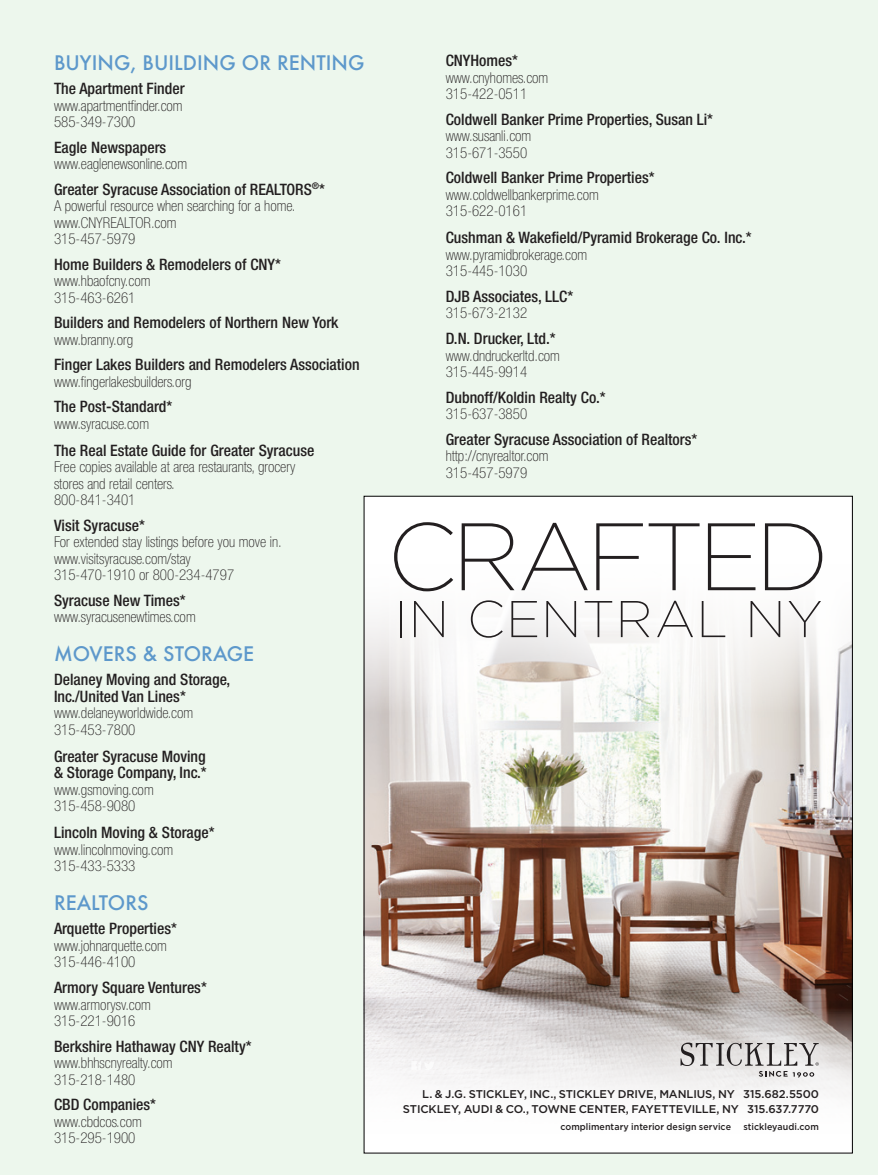
<style>
.page{position:relative;width:878px;height:1175px;background:#fff}
.page>*{position:absolute;margin:0;border:0;box-sizing:border-box;transform-origin:0 0}
.t1{font:200 95.55px "Gotham";letter-spacing:-.055em;color:#231f20}
.t2{font:200 51.6px "Gotham";letter-spacing:.025em;color:#231f20}
.t3{font:500 19.5px "Futura";color:#5d98cb}
.t4{font:700 condensed 18px "Helvetica Neue";color:#231f20}
.t5{font:500 condensed 15.75px "Helvetica Neue";color:#231f20}
.t6{font:100 condensed 15px "Helvetica Neue";color:#231f20}
.t7{font:500 11.25px "Gotham";letter-spacing:-.01em;color:#231f20}
.t8{font:500 9.3px "Gotham";letter-spacing:.005em;color:#231f20;scale:.95 1}
</style>
<div class="page">
<div style="left:0;top:0;width:878px;height:1174px;background:#edf7ed"></div>
<div style="left:364px;top:496px;width:488px;height:657px;background:#fff"></div>
<img style="left:366px;top:614px;width:484px;height:483px">
<svg style="left:658px;top:1019px;width:180px;height:78px"></svg>
<svg style="left:680px;top:1042px;width:138px;height:35px;background:#c3c1c1"></svg>
<svg style="left:411px;top:1060px;width:23px;height:10px"></svg>
<p class="t3" style="left:54px;top:49px;width:312px">BUYING, BUILDING OR RENTING</p>
<p class="t5" style="left:54px;top:79px;width:132px">The Apartment Finder</p>
<p class="t6" style="left:54px;top:97px;width:130px">www.apartmentfinder.com</p>
<p class="t6" style="left:54px;top:113px;width:83px">585-349-7300</p>
<p class="t5" style="left:54px;top:138px;width:114px">Eagle Newspapers</p>
<p class="t6" style="left:54px;top:155px;width:135px">www.eaglenewsonline.com</p>
<p class="t5" style="left:54px;top:180px;width:272px">Greater Syracuse Association of REALTORS<sup>®</sup>*</p>
<p class="t6" style="left:54px;top:197px;width:243px">A powerful resource when searching for a home.</p>
<p class="t6" style="left:54px;top:214px;width:124px">www.CNYREALTOR.com</p>
<p class="t6" style="left:54px;top:230px;width:83px">315-457-5979</p>
<p class="t5" style="left:54px;top:255px;width:228px">Home Builders &amp; Remodelers of CNY*</p>
<p class="t6" style="left:54px;top:272px;width:98px">www.hbaofcny.com</p>
<p class="t6" style="left:54px;top:289px;width:83px">315-463-6261</p>
<p class="t5" style="left:54px;top:313px;width:286px">Builders and Remodelers of Northern New York</p>
<p class="t6" style="left:54px;top:331px;width:81px">www.branny.org</p>
<p class="t5" style="left:54px;top:355px;width:307px">Finger Lakes Builders and Remodelers Association</p>
<p class="t6" style="left:54px;top:373px;width:139px">www.fingerlakesbuilders.org</p>
<p class="t5" style="left:54px;top:397px;width:120px">The Post-Standard*</p>
<p class="t6" style="left:54px;top:415px;width:96px">www.syracuse.com</p>
<p class="t5" style="left:54px;top:441px;width:262px">The Real Estate Guide for Greater Syracuse</p>
<p class="t6" style="left:54px;top:458px;width:243px">Free copies available at area restaurants, grocery</p>
<p class="t6" style="left:54px;top:475px;width:122px">stores and retail centers.</p>
<p class="t6" style="left:54px;top:491px;width:83px">800-841-3401</p>
<p class="t5" style="left:54px;top:516px;width:92px">Visit Syracuse*</p>
<p class="t6" style="left:54px;top:533px;width:229px">For extended stay listings before you move in.</p>
<p class="t6" style="left:54px;top:550px;width:138px">www.visitsyracuse.com/stay</p>
<p class="t6" style="left:54px;top:566px;width:182px">315-470-1910 or 800-234-4797</p>
<p class="t5" style="left:54px;top:591px;width:133px">Syracuse New Times*</p>
<p class="t6" style="left:54px;top:608px;width:143px">www.syracusenewtimes.com</p>
<p class="t3" style="left:54px;top:640px;width:202px">MOVERS &amp; STORAGE</p>
<p class="t5" style="left:54px;top:670px;width:178px">Delaney Moving and Storage,</p>
<p class="t5" style="left:54px;top:687px;width:133px">Inc./United Van Lines*</p>
<p class="t6" style="left:54px;top:704px;width:141px">www.delaneyworldwide.com</p>
<p class="t6" style="left:54px;top:721px;width:83px">315-453-7800</p>
<p class="t5" style="left:54px;top:747px;width:153px">Greater Syracuse Moving</p>
<p class="t5" style="left:54px;top:763px;width:154px">&amp; Storage Company, Inc.*</p>
<p class="t6" style="left:54px;top:781px;width:101px">www.gsmoving.com</p>
<p class="t6" style="left:54px;top:797px;width:83px">315-458-9080</p>
<p class="t5" style="left:54px;top:823px;width:162px">Lincoln Moving &amp; Storage*</p>
<p class="t6" style="left:54px;top:841px;width:121px">www.lincolnmoving.com</p>
<p class="t6" style="left:54px;top:857px;width:83px">315-433-5333</p>
<p class="t3" style="left:54px;top:889px;width:96px">REALTORS</p>
<p class="t5" style="left:54px;top:919px;width:124px">Arquette Properties*</p>
<p class="t6" style="left:54px;top:937px;width:114px">www.johnarquette.com</p>
<p class="t6" style="left:54px;top:953px;width:83px">315-446-4100</p>
<p class="t5" style="left:54px;top:978px;width:154px">Armory Square Ventures*</p>
<p class="t6" style="left:54px;top:995px;width:98px">www.armorysv.com</p>
<p class="t6" style="left:54px;top:1012px;width:83px">315-221-9016</p>
<p class="t5" style="left:54px;top:1036px;width:199px">Berkshire Hathaway CNY Realty*</p>
<p class="t6" style="left:54px;top:1054px;width:120px">www.bhhscnyrealty.com</p>
<p class="t6" style="left:54px;top:1070px;width:83px">315-218-1480</p>
<p class="t5" style="left:54px;top:1095px;width:104px">CBD Companies*</p>
<p class="t6" style="left:54px;top:1112px;width:89px">www.cbdcos.com</p>
<p class="t6" style="left:54px;top:1129px;width:83px">315-295-1900</p>
<p class="t5" style="left:446px;top:51px;width:74px">CNYHomes*</p>
<p class="t6" style="left:446px;top:69px;width:104px">www.cnyhomes.com</p>
<p class="t6" style="left:446px;top:86px;width:83px">315-422-0511</p>
<p class="t5" style="left:446px;top:110px;width:269px">Coldwell Banker Prime Properties, Susan Li*</p>
<p class="t6" style="left:446px;top:128px;width:87px">www.susanli.com</p>
<p class="t6" style="left:446px;top:144px;width:83px">315-671-3550</p>
<p class="t5" style="left:446px;top:168px;width:210px">Coldwell Banker Prime Properties*</p>
<p class="t6" style="left:446px;top:186px;width:155px">www.coldwellbankerprime.com</p>
<p class="t6" style="left:446px;top:203px;width:83px">315-622-0161</p>
<p class="t5" style="left:446px;top:228px;width:307px">Cushman &amp; Wakefield/Pyramid Brokerage Co. Inc.*</p>
<p class="t6" style="left:446px;top:246px;width:143px">www.pyramidbrokerage.com</p>
<p class="t6" style="left:446px;top:263px;width:83px">315-445-1030</p>
<p class="t5" style="left:446px;top:287px;width:129px">DJB Associates, LLC*</p>
<p class="t6" style="left:446px;top:305px;width:83px">315-673-2132</p>
<p class="t5" style="left:446px;top:329px;width:111px">D.N. Drucker, Ltd.*</p>
<p class="t6" style="left:446px;top:347px;width:116px">www.dndruckerltd.com</p>
<p class="t6" style="left:446px;top:363px;width:83px">315-445-9914</p>
<p class="t5" style="left:446px;top:387px;width:161px">Dubnoff/Koldin Realty Co.*</p>
<p class="t6" style="left:446px;top:405px;width:83px">315-637-3850</p>
<p class="t5" style="left:446px;top:429px;width:253px">Greater Syracuse Association of Realtors*</p>
<p class="t6" style="left:446px;top:447px;width:104px">http://cnyrealtor.com</p>
<p class="t6" style="left:446px;top:464px;width:83px">315-457-5979</p>
<p class="t1" style="left:387px;top:497px;width:443px">CRAFTED</p>
<p class="t2" style="left:394px;top:587px;width:429px">IN CENTRAL NY</p>
<p class="t7" style="left:422px;top:1086px;width:398px">L. &amp; j.g. STICKLEY, INC., STICKLEY DRIVE, MANLIUS, NY 315.682.5500</p>
<p class="t8" style="left:560px;top:1120px;width:181px">complimentary interior design service</p>
<p class="t8" style="left:743px;top:1120px;width:81px">stickleyaudi.com</p>
<p class="t7" style="left:403px;top:1101px;width:417px">STICKLEY, AUDI &amp; CO., TOWNE CENTER, FAYETTEVILLE, NY 315.637.7770</p>
<p class="t4" style="left:806px;top:1110px;width:19px">31</p>
</div>
